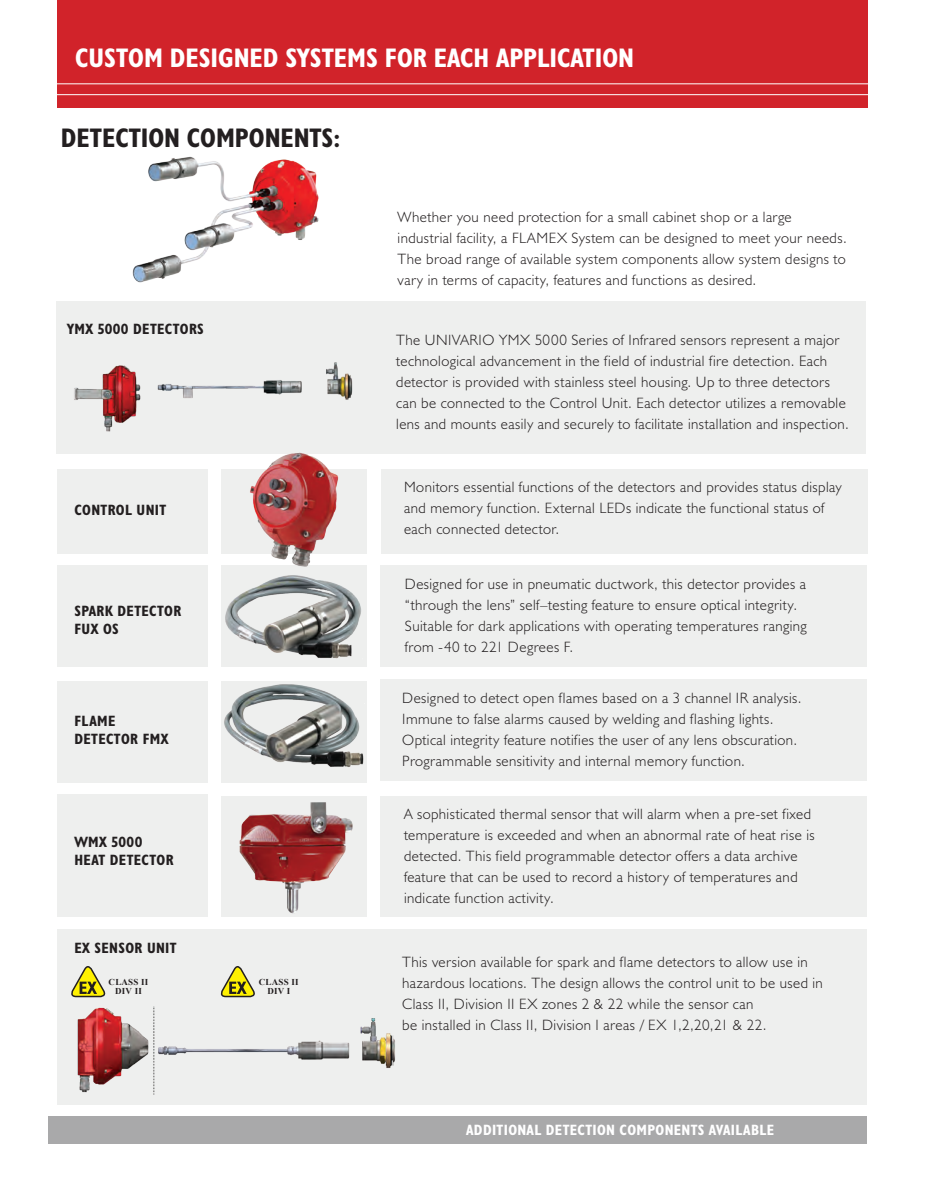
<style>
.page{position:relative;width:931px;height:1195px;background:#fff}
.page>*{position:absolute;margin:0;border:0;box-sizing:border-box;transform-origin:0 0}
.t1{font:700 condensed 27px "Humanist 521 BT";color:#fff}
.t2{font:700 condensed 27px "Humanist 521 BT";color:#231f20}
.t3{font:300 15px/21px "Humanist 521 BT";letter-spacing:.03em;color:#231f20}
.t4{font:700 condensed 15px/18px "Humanist 521 BT";letter-spacing:.025em;color:#231f20}
.t5{font:700 condensed 15px "Humanist 521 BT";letter-spacing:.025em;color:#fff}
.t6{font:700 9px/9px "Times New Roman";letter-spacing:.025em;color:#231f20;text-align:center}
</style>
<div class="page">
<div style="left:57px;top:681px;width:151px;height:102px;background:#eeefee"></div>
<div style="left:221px;top:681px;width:145px;height:102px;background:#eeefee"></div>
<div style="left:380px;top:679px;width:486px;height:102px;background:#eeefee"></div>
<div style="left:57px;top:794px;width:151px;height:122px;background:#eeefee"></div>
<div style="left:221px;top:796px;width:145px;height:120px;background:#eeefee"></div>
<div style="left:380px;top:795px;width:486px;height:121px;background:#eeefee"></div>
<div style="left:57px;top:929px;width:809px;height:175px;background:#eeefee"></div>
<div style="left:57px;top:469px;width:151px;height:84px;background:#eeefee"></div>
<div style="left:57px;top:566px;width:151px;height:101px;background:#eeefee"></div>
<div style="left:221px;top:469px;width:145px;height:84px;background:#eeefee"></div>
<div style="left:221px;top:566px;width:145px;height:101px;background:#eeefee"></div>
<div style="left:380px;top:469px;width:487px;height:84px;background:#eeefee"></div>
<div style="left:57px;top:301px;width:808px;height:153px;background:#eeefee"></div>
<div style="left:380px;top:566px;width:486px;height:101px;background:#eeefee"></div>
<div style="left:57px;top:0;width:810px;height:107px;background:#d1232a"></div>
<hr style="left:12px;top:83px;width:887px;height:1px;background:#fff">
<hr style="left:43px;top:94px;width:856px;height:1px;background:#fff">
<div style="left:48px;top:1116px;width:818px;height:27px;background:#a9a9aa"></div>
<img style="left:132px;top:156px;width:187px;height:127px">
<img style="left:74px;top:362px;width:279px;height:70px">
<img style="left:236px;top:452px;width:116px;height:115px">
<img style="left:225px;top:575px;width:136px;height:84px">
<img style="left:235px;top:803px;width:122px;height:114px">
<img style="left:77px;top:1006px;width:318px;height:89px">
<svg style="left:220px;top:966px;width:35px;height:32px"></svg>
<svg style="left:71px;top:966px;width:35px;height:32px"></svg>
<img style="left:224px;top:684px;width:140px;height:83px">
<h1 class="t1" style="left:75px;top:41px;width:560px">CUSTOM DESIGNED SYSTEMS FOR EACH APPLICATION</h1>
<h1 class="t2" style="left:61px;top:121px;width:281px">DETECTION COMPONENTS:</h1>
<p class="t4" style="left:67px;top:319px;width:138px">YMX 5000 DETECTORS</p>
<p class="t4" style="left:74px;top:501px;width:93px">CONTROL UNIT</p>
<p class="t4" style="left:74px;top:601px;width:108px">SPARK DETECTOR<br>FUX OS</p>
<p class="t4" style="left:74px;top:711px;width:95px">FLAME<br>DETECTOR FMX</p>
<p class="t4" style="left:74px;top:832px;width:100px">WMX 5000<br>HEAT DETECTOR</p>
<p class="t4" style="left:74px;top:938px;width:104px">EX SENSOR UNIT</p>
<p class="t6" style="left:109px;top:977px;width:41px">CLASS II<br>DIV II</p>
<p class="t6" style="left:259px;top:977px;width:41px">CLASS II<br>DIV I</p>
<p class="t3" style="left:397px;top:206px;width:450px">Whether you need protection for a small cabinet shop or a large industrial facility, a FLAMEX System can be designed to meet your needs.<br>The broad range of available system components allow system designs to vary in terms of capacity, features and functions as desired.</p>
<p class="t3" style="left:396px;top:329px;width:454px">The UNIVARIO YMX 5000 Series of Infrared sensors represent a major technological advancement in the field of industrial fire detection. Each detector is provided with stainless steel housing. Up to three detectors can be connected to the Control Unit. Each detector utilizes a removable lens and mounts easily and securely to facilitate installation and inspection.</p>
<p class="t3" style="left:404px;top:476px;width:439px">Monitors essential functions of the detectors and provides status display and memory function. External LEDs indicate the functional status of each connected detector.</p>
<p class="t3" style="left:405px;top:573px;width:403px">Designed for use in pneumatic ductwork, this detector provides a “through the lens” self–testing feature to ensure optical integrity.<br>Suitable for dark applications with operating temperatures ranging from -40 to 221 Degrees F.</p>
<p class="t3" style="left:402px;top:687px;width:401px">Designed to detect open flames based on a 3 channel IR analysis.<br>Immune to false alarms caused by welding and flashing lights.<br>Optical integrity feature notifies the user of any lens obscuration.<br>Programmable sensitivity and internal memory function.</p>
<p class="t3" style="left:404px;top:803px;width:412px">A sophisticated thermal sensor that will alarm when a pre-set fixed temperature is exceeded and when an abnormal rate of heat rise is detected. This field programmable detector offers a data archive feature that can be used to record a history of temperatures and indicate function activity.</p>
<p class="t3" style="left:402px;top:950px;width:422px">This version available for spark and flame detectors to allow use in hazardous locations. The design allows the control unit to be used in Class II, Division II EX zones 2 &amp; 22 while the sensor can<br>be installed in Class II, Division I areas / EX 1,2,20,21 &amp; 22.</p>
<p class="t5" style="left:466px;top:1120px;width:309px">ADDITIONAL DETECTION COMPONENTS AVAILABLE</p>
</div>
